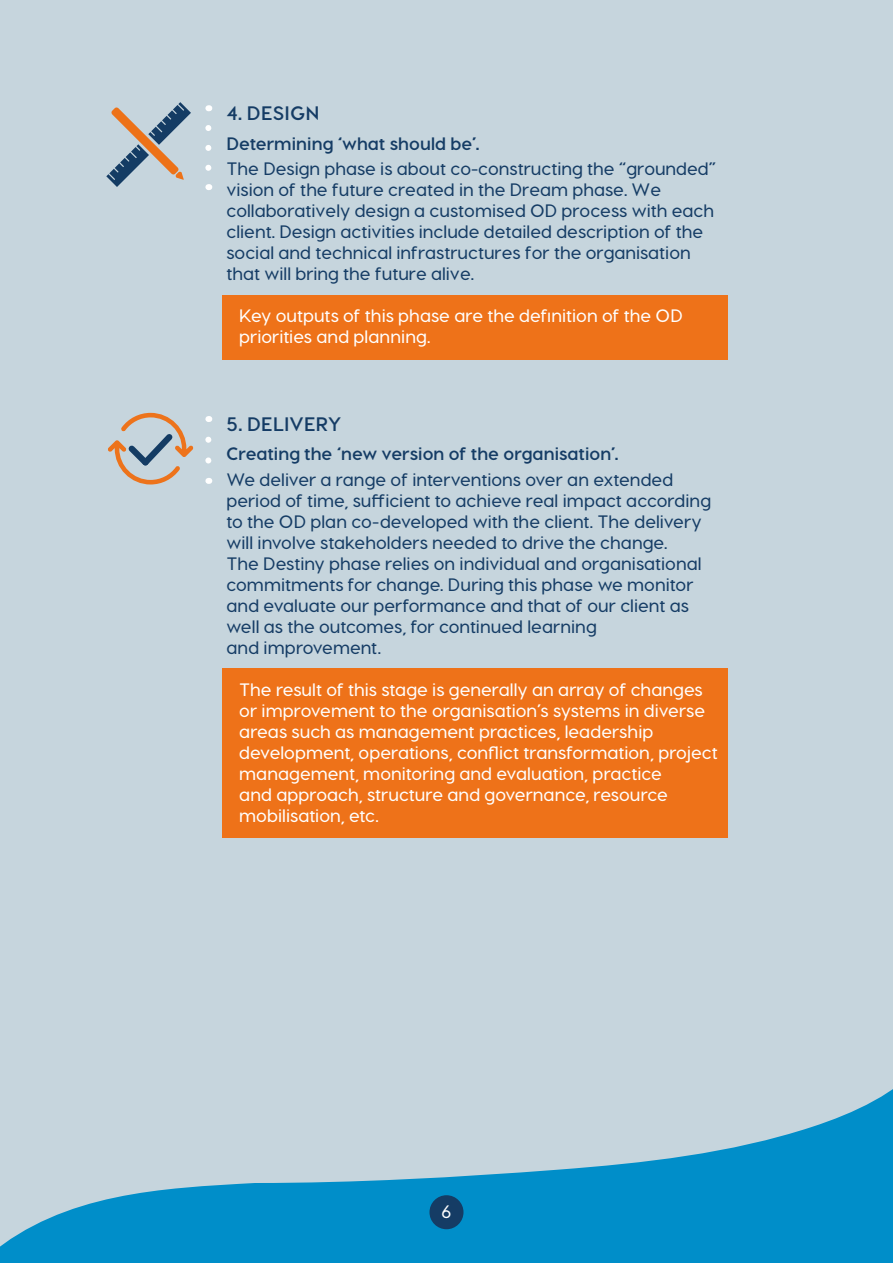
<style>
.page{position:relative;width:893px;height:1263px;background:#c6d5dd}
.page>*{position:absolute;margin:0;border:0;box-sizing:border-box;transform-origin:0 0}
.Titles{font:700 19.5px "Visby CF";letter-spacing:.02em;color:#153c65}
.Table_body{font:600 18px/21px "Visby CF";color:#153c65}
.Highlighted{font:600 18px/21px "Visby CF";color:#fff}
.Table_body-2{font:700 18px "Visby CF";color:#153c65}
</style>
<div class="page">
<svg style="left:0;top:1089px;width:893px;height:174px;fill:#008ec9"></svg>
<div style="left:430px;top:1196px;width:33px;height:32px;background:#153c65;border-radius:50%"></div>
<div style="left:429px;top:1195px;width:34px;height:34px;border:2px solid #153c65;border-radius:50%"></div>
<svg style="left:106px;top:102px;width:85px;height:85px"></svg>
<div style="left:222px;top:295px;width:506px;height:64px;background:#ee7219"></div>
<div style="left:222px;top:669px;width:506px;height:169px;background:#ee7219"></div>
<svg style="left:205px;top:128px;width:6px;height:43px"></svg>
<svg style="left:205px;top:440px;width:6px;height:24px"></svg>
<svg style="left:108px;top:413px;width:85px;height:71px"></svg>
<p class="Titles" style="left:226px;top:101px;width:94px">4. DESIGN</p>
<p class="Table_body-2" style="left:226px;top:132px;width:254px">Determining ‘what should be’.</p>
<p class="Table_body" style="left:226px;top:158px;width:491px">The Design phase is about co-constructing the “grounded” vision of the future created in the Dream phase. We collaboratively design a customised OD process with each client. Design activities include detailed description of the social and technical infrastructures for the organisation that will bring the future alive.</p>
<p class="Highlighted" style="left:239px;top:305px;width:445px">Key outputs of this phase are the definition of the OD priorities and planning.</p>
<p class="Titles" style="left:226px;top:412px;width:117px">5. DELIVERY</p>
<p class="Table_body-2" style="left:226px;top:443px;width:393px">Creating the ‘new version of the organisation’.</p>
<p class="Table_body" style="left:226px;top:468px;width:486px">We deliver a range of interventions over an extended period of time, sufficient to achieve real impact according to the OD plan co-developed with the client. The delivery will involve stakeholders needed to drive the change.<br>The Destiny phase relies on individual and organisational commitments for change. During this phase we monitor and evaluate our performance and that of our client as well as the outcomes, for continued learning<br>and improvement.</p>
<p class="Highlighted" style="left:239px;top:679px;width:480px">The result of this stage is generally an array of changes or improvement to the organisation’s systems in diverse areas such as management practices, leadership development, operations, conflict transformation, project management, monitoring and evaluation, practice<br>and approach, structure and governance, resource mobilisation, etc.</p>
<p class="Highlighted" style="left:442px;top:1201px;width:11px">6</p>
</div>
